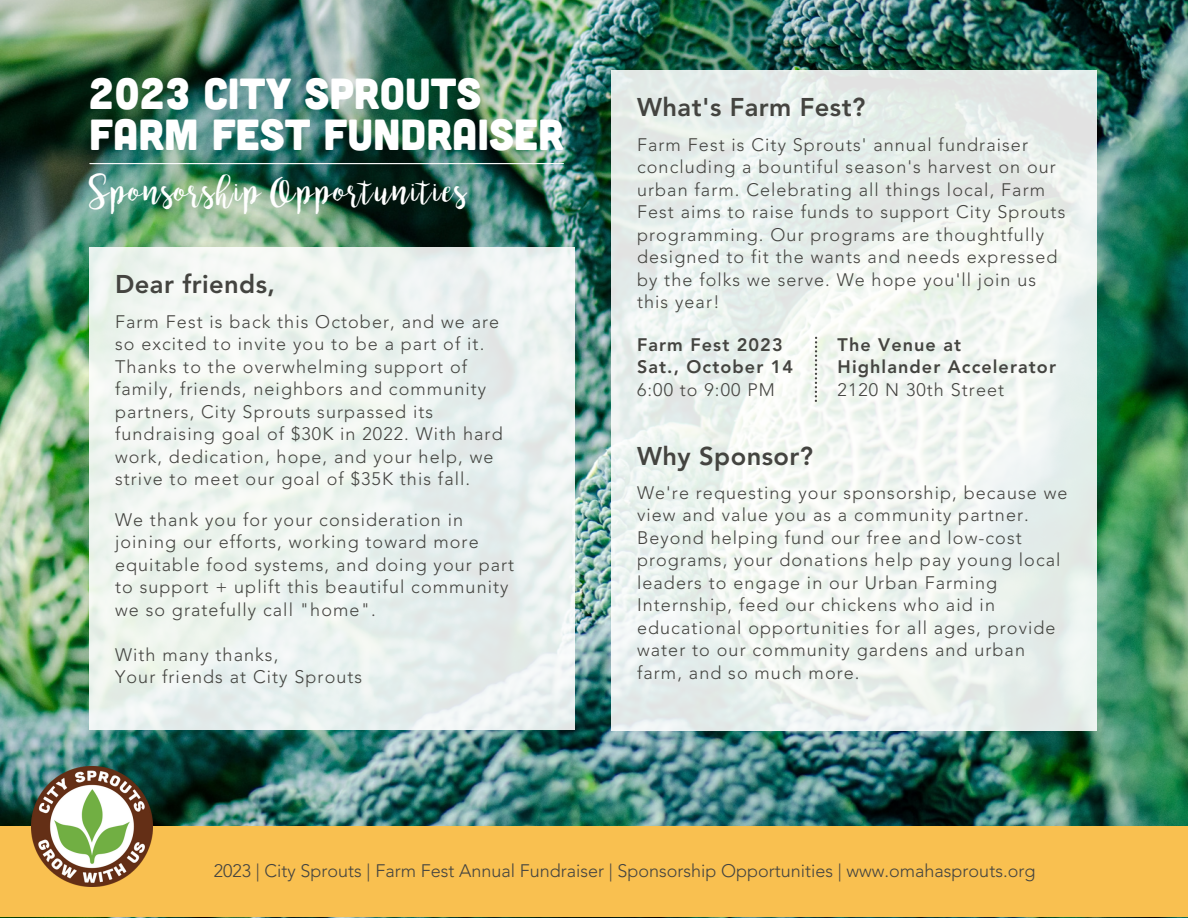
<style>
.page{position:relative;width:1188px;height:918px;background:#fff}
.page>*{position:absolute;margin:0;border:0;box-sizing:border-box;transform-origin:0 0}
.t1{font:43.5px/40.5px "Cubano";color:#fff}
.t2{font:34.5px "bromello";letter-spacing:.06em;color:#fff}
.t3{font:800 25.5px "Avenir LT Std";letter-spacing:.015em;color:#444440}
.t4{font:300 18px/22.5px "Avenir LT Std";letter-spacing:.06em;color:#444440}
.t5{font:300 18px "Avenir LT Std";color:#444440}
.t6{font:800 18px/22.5px "Avenir LT Std";letter-spacing:.06em;color:#444440}
</style>
<div class="page">
<img style="left:0;top:0;width:1188px;height:918px">
<div style="left:0;top:826px;width:1188px;height:91px;background:#f9c050"></div>
<img style="left:32px;top:766px;width:120px;height:121px">
<hr style="left:90px;top:163px;width:473px;height:1px;background:#fff">
<div style="left:89px;top:247px;width:486px;height:483px;background:#edf4f0"></div>
<svg style="left:611px;top:71px;width:486px;height:659px;fill:#ebf3ee"></svg>
<svg style="left:815px;top:337px;width:2px;height:65px"></svg>
<h1 class="t1" style="left:89px;top:72px;width:476px">2023 CITY SPROUTS<br>FARM FEST FUNDRAISER</h1>
<h2 class="t2" style="left:89px;top:177px;width:379px">Sponsorship Opportunities</h2>
<h3 class="t3" style="left:115px;top:273px;width:162px">Dear friends,</h3>
<p class="t4" style="left:115px;top:312px;width:389px">Farm Fest is back this October, and we are so excited to invite you to be a part of it.<br>Thanks to the overwhelming support of family, friends, neighbors and community partners, City Sprouts surpassed its fundraising goal of $30K in 2022. With hard work, dedication, hope, and your help, we strive to meet our goal of $35K this fall.</p>
<p class="t4" style="left:115px;top:510px;width:401px">We thank you for your consideration in joining our efforts, working toward more equitable food systems, and doing your part to support + uplift this beautiful community we so gratefully call "home".</p>
<p class="t4" style="left:115px;top:645px;width:249px">With many thanks,<br>Your friends at City Sprouts</p>
<h3 class="t3" style="left:637px;top:97px;width:230px">What's Farm Fest?</h3>
<p class="t4" style="left:637px;top:135px;width:430px">Farm Fest is City Sprouts' annual fundraiser concluding a bountiful season's harvest on our urban farm. Celebrating all things local, Farm Fest aims to raise funds to support City Sprouts programming. Our programs are thoughtfully designed to fit the wants and needs expressed by the folks we serve. We hope you'll join us this year!</p>
<p class="t6" style="left:838px;top:335px;width:220px">The Venue at<br>Highlander Accelerator</p>
<p class="t4" style="left:838px;top:380px;width:168px">2120 N 30th Street</p>
<p class="t6" style="left:637px;top:335px;width:158px">Farm Fest 2023<br>Sat., October 14</p>
<p class="t4" style="left:637px;top:380px;width:139px">6:00 to 9:00 PM</p>
<h3 class="t3" style="left:637px;top:445px;width:178px">Why Sponsor?</h3>
<p class="t4" style="left:637px;top:483px;width:432px">We're requesting your sponsorship, because we view and value you as a community partner.<br>Beyond helping fund our free and low-cost programs, your donations help pay young local leaders to engage in our Urban Farming Internship, feed our chickens who aid in educational opportunities for all ages, provide water to our community gardens and urban farm, and so much more.</p>
<p class="t5" style="left:214px;top:863px;width:823px">2023 | City Sprouts | Farm Fest Annual Fundraiser | Sponsorship Opportunities | www.omahasprouts.org</p>
</div>
